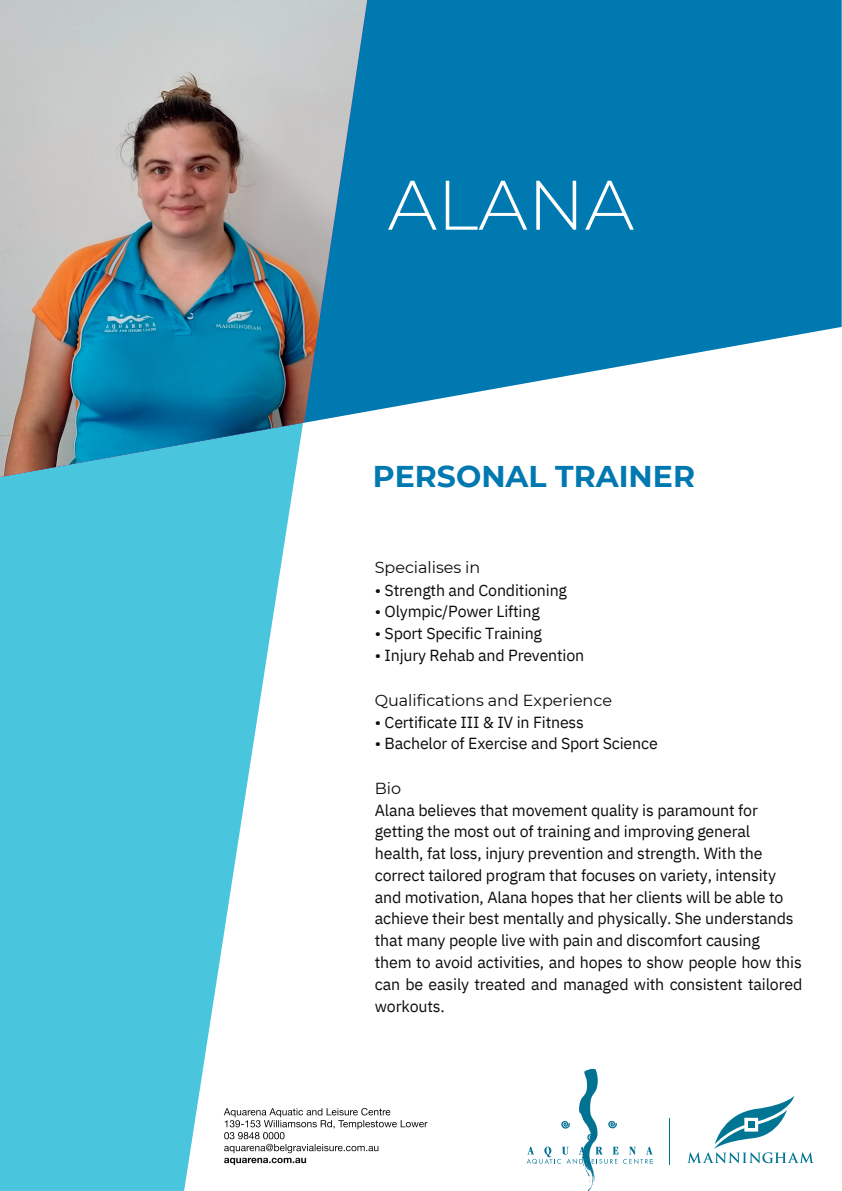
<style>
.page{position:relative;width:842px;height:1191px;background:#fff}
.page>*{position:absolute;margin:0;border:0;box-sizing:border-box;transform-origin:0 0}
.t1{font:300 70px "Montserrat";color:#fff}
.t2{font:700 30px "Montserrat";color:#0078b0}
.t3{font:16px/21.7px "IBM Plex Sans";letter-spacing:-.01em;color:#0c0c0c}
.t4{font:16px "Montserrat";letter-spacing:-.005em;color:#0c0c0c}
</style>
<div class="page">
<svg style="left:0;top:477px;width:295px;height:713px;fill:#4ac5de"></svg>
<svg style="left:367px;top:0;width:475px;height:412px;background:#1a86b8"></svg>
<img style="left:0;top:0;width:367px;height:477px">
<svg style="left:224px;top:1107px;width:203px;height:57px"></svg>
<hr style="left:669px;top:1118px;width:1px;height:45px;background:#007694">
<svg style="left:688px;top:1096px;width:125px;height:66px"></svg>
<img style="left:577px;top:1068px;width:25px;height:122px">
<svg style="left:527px;top:1120px;width:126px;height:43px"></svg>
<h1 class="t1" style="left:388px;top:162px;width:248px">ALANA</h1>
<h2 class="t2" style="left:373px;top:458px;width:324px">PERSONAL TRAINER</h2>
<p class="t4" style="left:375px;top:558px;width:107px">Specialises in</p>
<p class="t3" style="left:375px;top:578px;width:194px">• Strength and Conditioning</p>
<p class="t3" style="left:375px;top:600px;width:166px">• Olympic/Power Lifting</p>
<p class="t3" style="left:375px;top:622px;width:169px">• Sport Specific Training</p>
<p class="t3" style="left:375px;top:644px;width:211px">• Injury Rehab and Prevention</p>
<p class="t4" style="left:375px;top:690px;width:239px">Qualifications and Experience</p>
<p class="t3" style="left:375px;top:710px;width:211px">• Certificate III &amp; IV in Fitness</p>
<p class="t3" style="left:375px;top:732px;width:284px">• Bachelor of Exercise and Sport Science</p>
<p class="t4" style="left:375px;top:778px;width:28px">Bio</p>
<p class="t3" style="left:375px;top:798px;width:429px">Alana believes that movement quality is paramount for getting the most out of training and improving general health, fat loss, injury prevention and strength. With the correct tailored program that focuses on variety, intensity and motivation, Alana hopes that her clients will be able to achieve their best mentally and physically. She understands that many people live with pain and discomfort causing<br>them to avoid activities, and hopes to show people how this can be easily treated and managed with consistent tailored workouts.</p>
</div>
